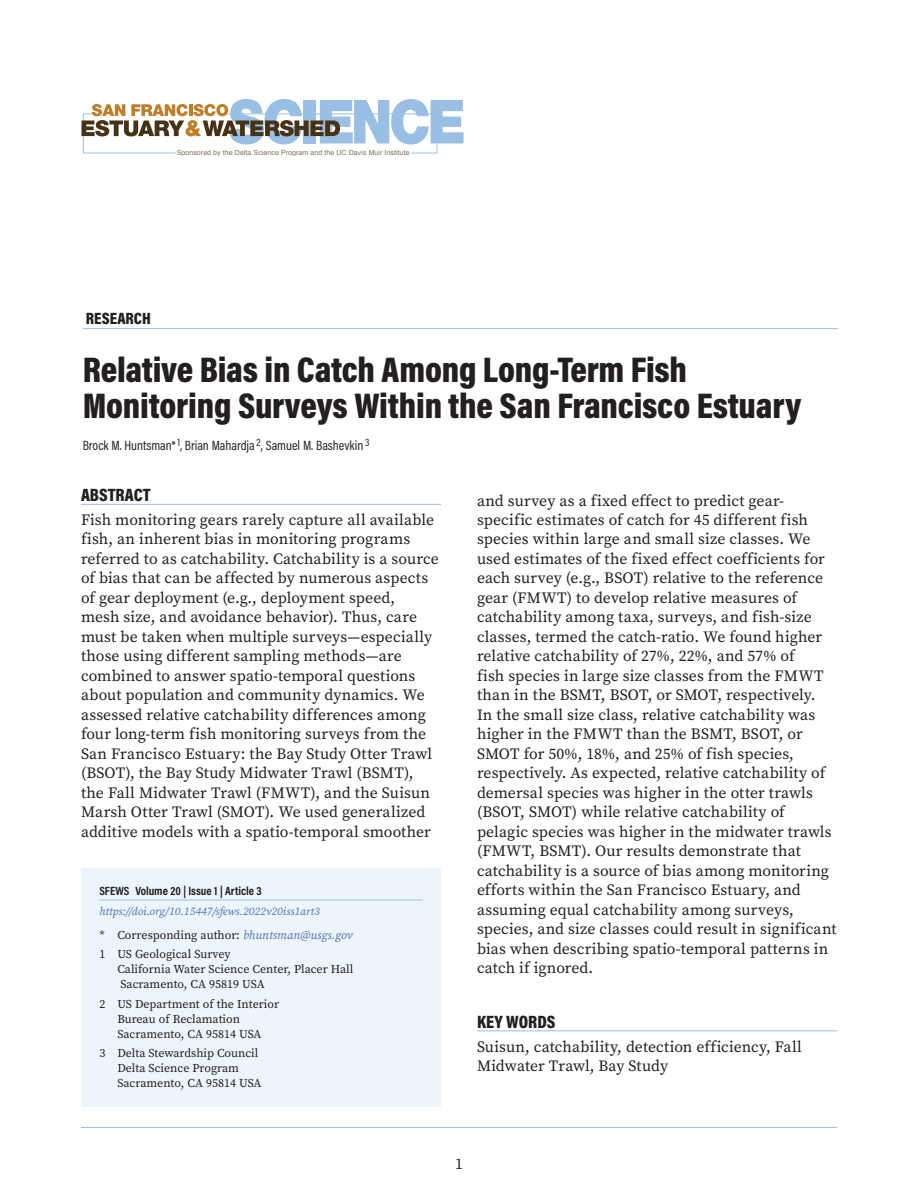
<style>
.page{position:relative;width:918px;height:1188px;background:#fff}
.page>*{position:absolute;margin:0;border:0;box-sizing:border-box;transform-origin:0 0}
.t1{font:900 36px/36px "Acumin Pro Cond";letter-spacing:-.005em;color:#231f20}
.t2{font:900 18px "Acumin Pro Cond";color:#231f20}
.t3{font:900 16.5px "Acumin Pro Cond";color:#231f20}
.t4{font:15.75px/19.5px "Source Serif Pro";letter-spacing:.005em;color:#231f20}
.t5{font:13.5px "Acumin Pro Cond";color:#231f20}
.t6{font:12px/15px "Source Serif Pro";color:#231f20}
.t7{font:700 12px "Acumin Pro Cond";color:#231f20}
.t8{font:italic 11.25px "Source Serif Pro";color:#4d6db5}
.t9{font:7.05px "Helvetica";letter-spacing:.01em;color:#7d725a}
.s1{font-style:italic;color:#4d6db5}
</style>
<div class="page">
<hr style="left:81px;top:1127px;width:756px;height:1px;background:#9abfe5">
<svg style="left:81px;top:99px;width:383px;height:55px"></svg>
<div style="left:81px;top:868px;width:360px;height:239px;background:#ecf5fb"></div>
<hr style="left:99px;top:900px;width:324px;height:1px;background:#9abfe5">
<hr style="left:81px;top:504px;width:360px;height:1px;background:#9abfe5">
<hr style="left:477px;top:1030px;width:360px;height:1px;background:#9abfe5">
<hr style="left:83px;top:328px;width:755px;height:1px;background:#9abfe5">
<p class="t9" style="left:177px;top:147px;width:235px">Sponsored by the Delta Science Program and the UC Davis Muir Institute</p>
<p class="t3" style="left:86px;top:307px;width:66px">RESEARCH</p>
<h1 class="t1" style="left:83px;top:351px;width:720px">Relative Bias in Catch Among Long-Term Fish<br>Monitoring Surveys Within the San Francisco Estuary</h1>
<p class="t5" style="left:83px;top:437px;width:288px">Brock M. Huntsman* <sup>1</sup>, Brian Mahardja <sup>2</sup>, Samuel M. Bashevkin <sup>3</sup></p>
<p class="t2" style="left:81px;top:483px;width:71px">ABSTRACT</p>
<p class="t4" style="left:81px;top:510px;width:359px">Fish monitoring gears rarely capture all available fish, an inherent bias in monitoring programs referred to as catchability. Catchability is a source of bias that can be affected by numerous aspects of gear deployment (e.g., deployment speed,<br>mesh size, and avoidance behavior). Thus, care must be taken when multiple surveys—especially those using different sampling methods—are combined to answer spatio-temporal questions about population and community dynamics. We assessed relative catchability differences among four long-term fish monitoring surveys from the San Francisco Estuary: the Bay Study Otter Trawl (BSOT), the Bay Study Midwater Trawl (BSMT), the Fall Midwater Trawl (FMWT), and the Suisun Marsh Otter Trawl (SMOT). We used generalized additive models with a spatio-temporal smoother</p>
<p class="t7" style="left:99px;top:883px;width:164px">SFEWS Volume 20 | Issue 1 | Article 3</p>
<p class="t8" style="left:99px;top:903px;width:222px">https://doi.org/10.15447/sfews.2022v20iss1art3</p>
<p class="t6" style="left:99px;top:925px;width:255px;line-height:19.5px">* Corresponding author: <span class="s1">bhuntsman@usgs.gov<br></span>1 US Geological Survey</p>
<p class="t6" style="left:117px;top:962px;width:238px">California Water Science Center, Placer Hall<br>Sacramento, CA 95819 USA</p>
<p class="t6" style="left:117px;top:996px;width:163px;text-indent:-18px">2 US Department of the Interior<br>Bureau of Reclamation<br>Sacramento, CA 95814 USA</p>
<p class="t6" style="left:117px;top:1046px;width:146px;text-indent:-18px">3 Delta Stewardship Council<br>Delta Science Program<br>Sacramento, CA 95814 USA</p>
<p class="t4" style="left:477px;top:490px;width:361px">and survey as a fixed effect to predict gear&shy;specific estimates of catch for 45 different fish species within large and small size classes. We used estimates of the fixed effect coefficients for each survey (e.g., BSOT) relative to the reference gear (FMWT) to develop relative measures of catchability among taxa, surveys, and fish-size classes, termed the catch-ratio. We found higher relative catchability of 27%, 22%, and 57% of<br>fish species in large size classes from the FMWT than in the BSMT, BSOT, or SMOT, respectively.<br>In the small size class, relative catchability was higher in the FMWT than the BSMT, BSOT, or SMOT for 50%, 18%, and 25% of fish species, respectively. As expected, relative catchability of demersal species was higher in the otter trawls (BSOT, SMOT) while relative catchability of pelagic species was higher in the midwater trawls (FMWT, BSMT). Our results demonstrate that catchability is a source of bias among monitoring efforts within the San Francisco Estuary, and assuming equal catchability among surveys, species, and size classes could result in significant bias when describing spatio-temporal patterns in catch if ignored.</p>
<p class="t2" style="left:477px;top:1010px;width:80px">KEY WORDS</p>
<p class="t4" style="left:477px;top:1036px;width:326px">Suisun, catchability, detection efficiency, Fall<br>Midwater Trawl, Bay Study</p>
<p class="t4" style="left:455px;top:1153px;width:9px">1</p>
</div>
